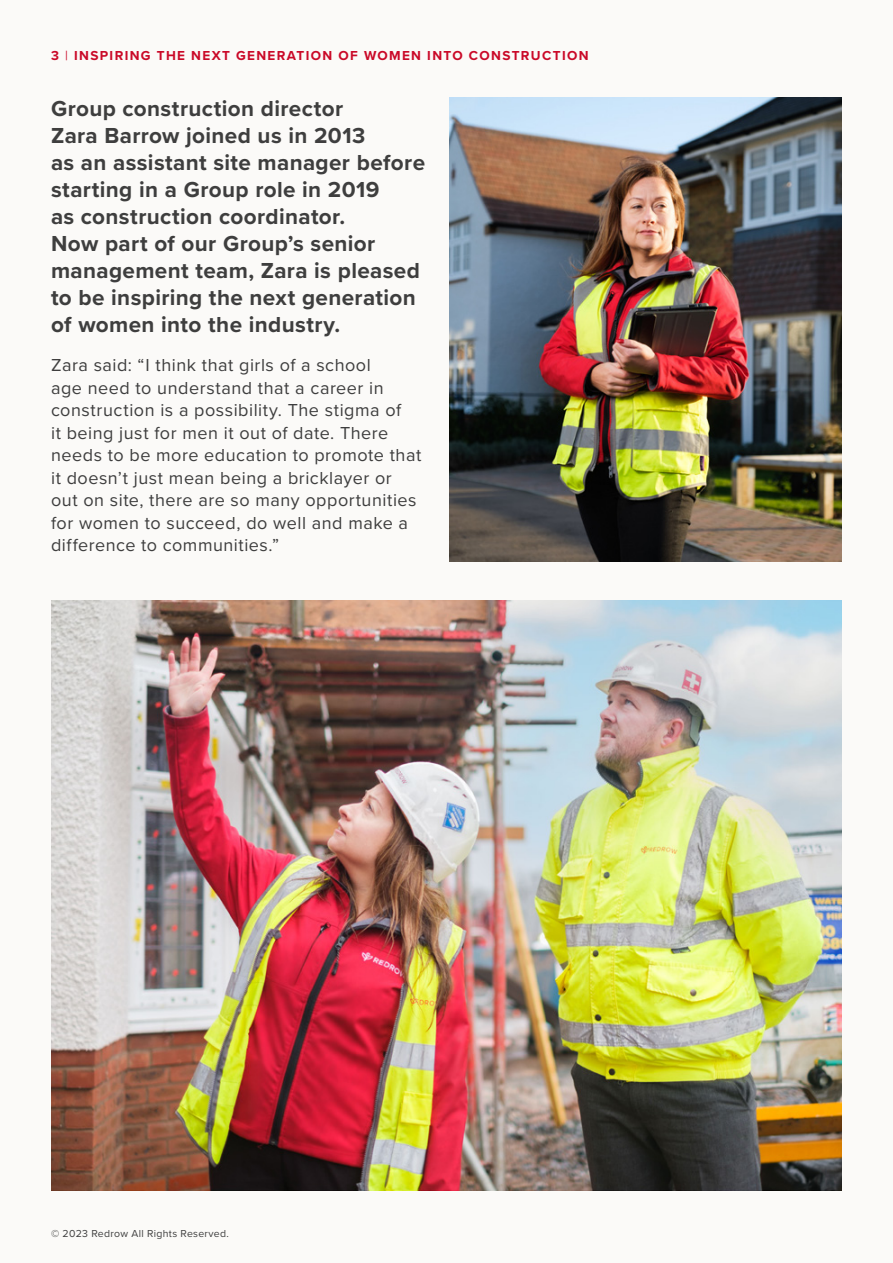
<style>
.page{position:relative;width:893px;height:1263px;background:#fbfaf8}
.page>*{position:absolute;margin:0;border:0;box-sizing:border-box;transform-origin:0 0}
.t1{font:700 22.5px/27px "Proxima Nova";letter-spacing:.015em;color:#3e3e3e}
.t2{font:18px/22.5px "Proxima Nova";letter-spacing:.03em;color:#3e3e3e}
.t3{font:700 13.5px "Proxima Nova";letter-spacing:.1em;color:#ca0928}
.t4{font:10.5px "Proxima Nova";letter-spacing:.03em;color:#3e3e3e}
.s1{font-weight:400}
</style>
<div class="page">
<img style="left:51px;top:600px;width:791px;height:591px">
<img style="left:449px;top:98px;width:393px;height:463px">
<p class="t3" style="left:51px;top:45px;width:539px">3 <span class="s1">|</span> INSPIRING THE NEXT GENERATION OF WOMEN INTO CONSTRUCTION</p>
<p class="t1" style="left:51px;top:94px;width:376px">Group construction director<br>Zara Barrow joined us in 2013<br>as an assistant site manager before starting in a Group role in 2019<br>as construction coordinator.<br>Now part of our Group’s senior management team, Zara is pleased to be inspiring the next generation of women into the industry.</p>
<p class="t2" style="left:51px;top:353px;width:372px">Zara said: “I think that girls of a school<br>age need to understand that a career in construction is a possibility. The stigma of<br>it being just for men it out of date. There needs to be more education to promote that it doesn’t just mean being a bricklayer or out on site, there are so many opportunities for women to succeed, do well and make a difference to communities.”</p>
<p class="t4" style="left:51px;top:1226px;width:179px">© 2023 Redrow All Rights Reserved.</p>
</div>
